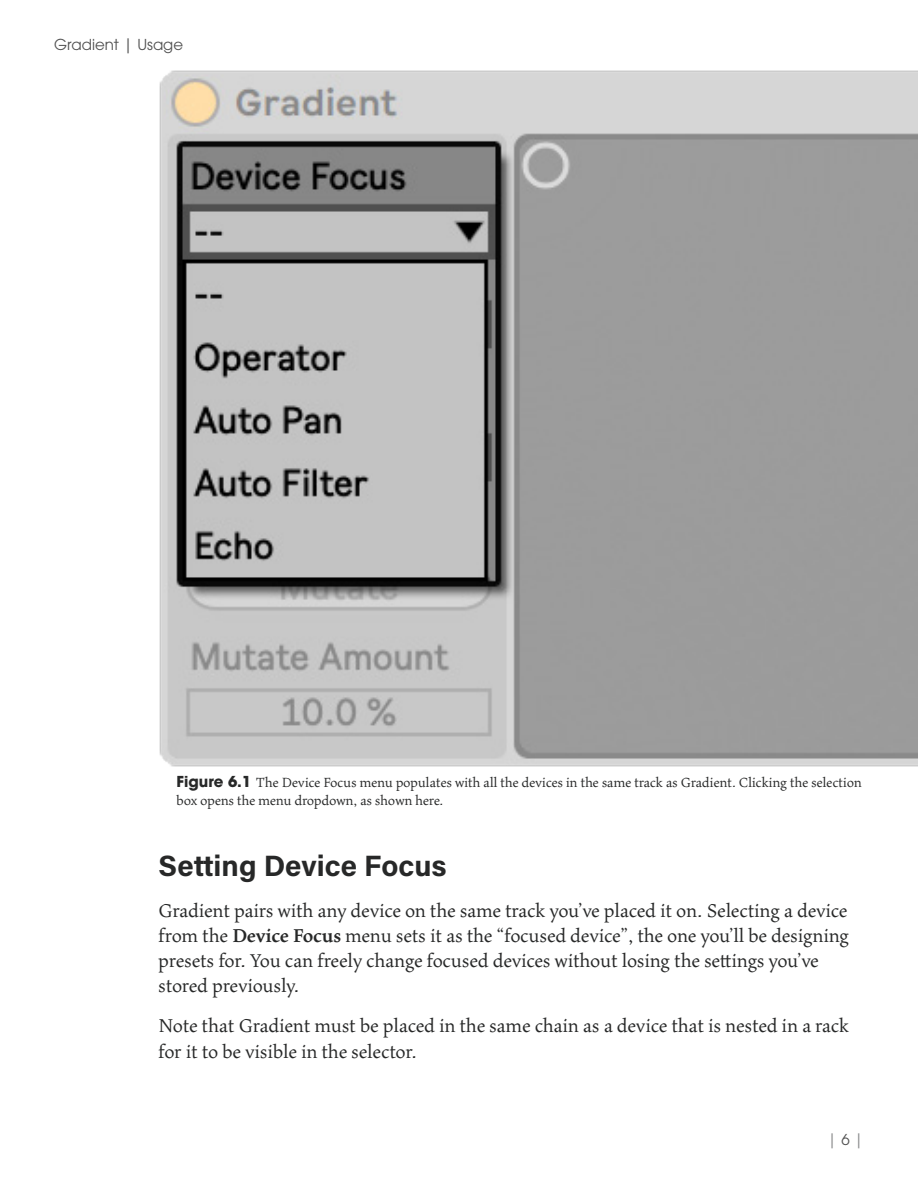
<style>
.page{position:relative;width:918px;height:1188px;background:#fff}
.page>*{position:absolute;margin:0;border:0;box-sizing:border-box;transform-origin:0 0}
.Paragraph_Style_2{font:29.4px "Acumin Variable Concept";letter-spacing:.055em;color:#272828}
.t1{font:21px/25.2px "Maiola";color:#272828}
.t2{font:15px/18px "Maiola";color:#272828}
.t3{font:15px "ITC Avant Garde Pro";color:#505050}
.t4{font:15px "ITC Avant Garde Pro";color:#878889}
.s1{font-family:"ITC Avant Garde Pro";font-weight:700}
.s2{font-weight:700}
.s3{color:#505050}
</style>
<div class="page">
<img style="left:159px;top:70px;width:759px;height:697px">
<p class="t3" style="left:54px;top:36px;width:131px">Gradient | Usage</p>
<p class="t2" style="left:177px;top:774px;width:687px"><span class="s1">Figure 6.1</span> The Device Focus menu populates with all the devices in the same track as Gradient. Clicking the selection box opens the menu dropdown, as shown here.</p>
<p class="Paragraph_Style_2" style="left:159px;top:846px;width:287px">Setting Device Focus</p>
<p class="t1" style="left:159px;top:897px;width:692px">Gradient pairs with any device on the same track you’ve placed it on. Selecting a device from the <span class="s2">Device Focus</span> menu sets it as the “focused device”, the one you’ll be designing presets for. You can freely change focused devices without losing the settings you’ve stored previously.</p>
<p class="t1" style="left:159px;top:1013px;width:692px">Note that Gradient must be placed in the same chain as a device that is nested in a rack for it to be visible in the selector.</p>
<p class="t4" style="left:827px;top:1130px;width:38px">| <span class="s3">6</span> |</p>
</div>
